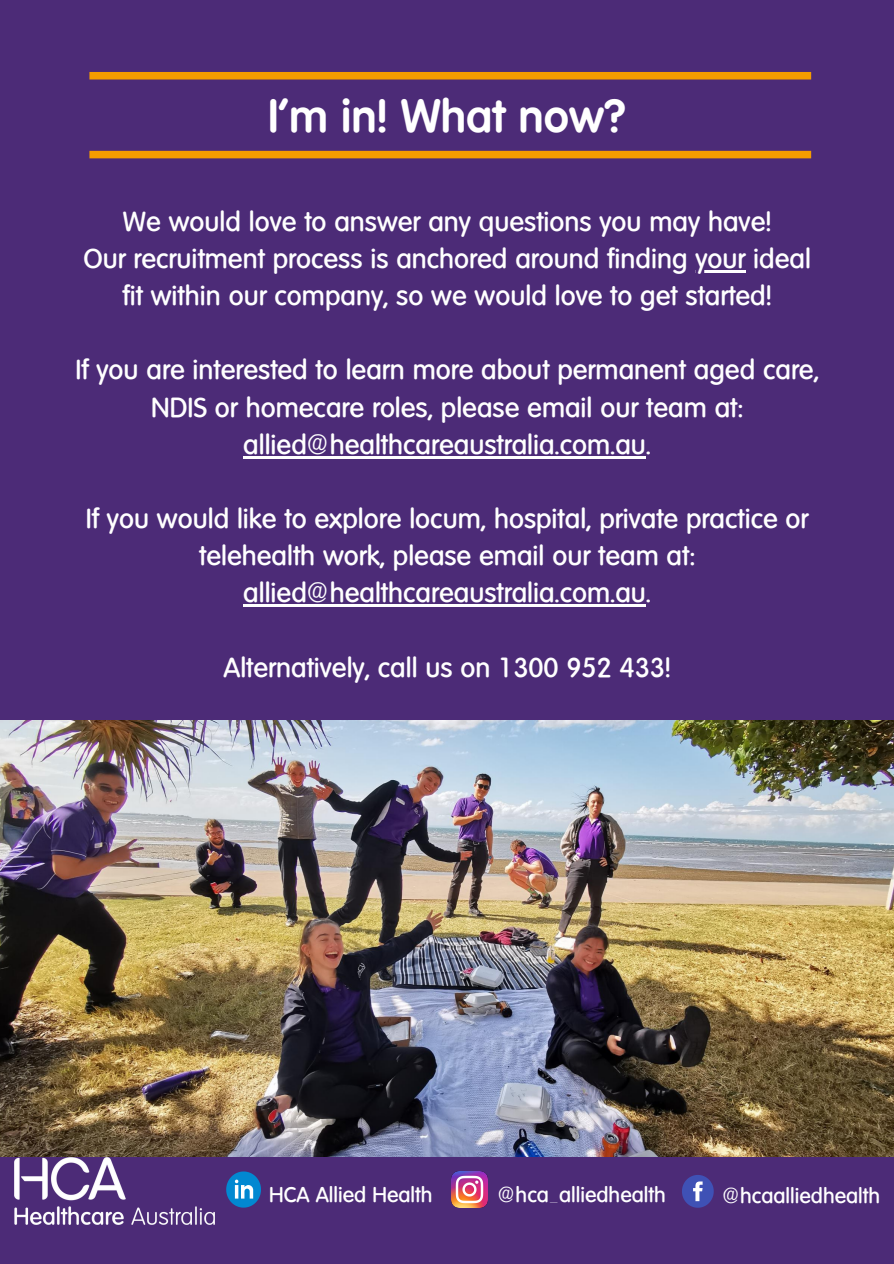
<style>
.page{position:relative;width:894px;height:1264px;background:#fff}
.page>*{position:absolute;margin:0;border:0;box-sizing:border-box;transform-origin:0 0}
.t1{font:600 45px "Volkswagen";color:#fff}
.t2{font:500 27px/37.2px "Volkswagen";color:#fff;text-align:center}
.t3{font:500 21px "Volkswagen";color:#fff}
</style>
<div class="page">
<div style="left:0;top:0;width:893px;height:1263px;background:#4c2b77"></div>
<div style="left:89px;top:151px;width:722px;height:7px;background:#f59c00"></div>
<div style="left:89px;top:72px;width:722px;height:7px;background:#f59c00"></div>
<hr style="left:695px;top:270px;width:50px;height:2px;background:#fff">
<hr style="left:243px;top:456px;width:402px;height:2px;background:#fff">
<hr style="left:243px;top:604px;width:402px;height:3px;background:#fff">
<img style="left:0;top:720px;width:893px;height:436px">
<img style="left:14px;top:1157px;width:201px;height:67px">
<svg style="left:682px;top:1175px;width:31px;height:32px"></svg>
<img style="left:451px;top:1171px;width:36px;height:36px">
<svg style="left:226px;top:1171px;width:35px;height:36px"></svg>
<p class="t1" style="left:268px;top:89px;width:360px">I'm in! What now?</p>
<p class="t2" style="left:123px;top:202px;width:650px">We would love to answer any questions you may have!</p>
<p class="t2" style="left:83px;top:240px;width:729px">Our recruitment process is anchored around finding your ideal fit within our company, so we would love to get started!</p>
<p class="t2" style="left:75px;top:351px;width:744px">If you are interested to learn more about permanent aged care,<br>NDIS or homecare roles, please email our team at: allied@healthcareaustralia.com.au.</p>
<p class="t2" style="left:86px;top:500px;width:724px">If you would like to explore locum, hospital, private practice or telehealth work, please email our team at: allied@healthcareaustralia.com.au.</p>
<p class="t2" style="left:223px;top:648px;width:449px">Alternatively, call us on 1300 952 433!</p>
<p class="t3" style="left:269px;top:1182px;width:165px">HCA Allied Health</p>
<p class="t3" style="left:497px;top:1182px;width:169px">@hca_alliedhealth</p>
<p class="t3" style="left:722px;top:1182px;width:159px">@hcaalliedhealth</p>
</div>
